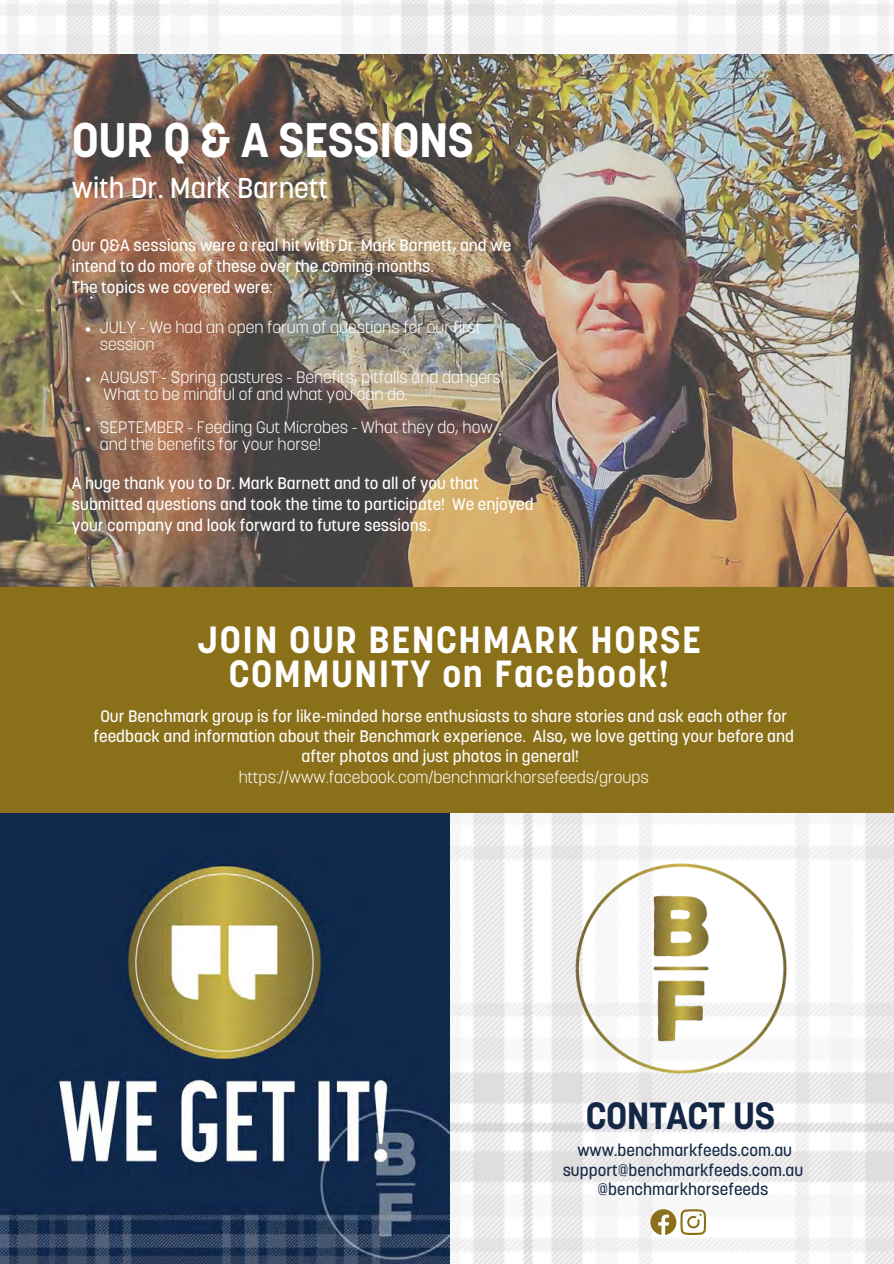
<style>
.page{position:relative;width:894px;height:1264px;background:#fff}
.page>*{position:absolute;margin:0;border:0;box-sizing:border-box;transform-origin:0 0}
.t1{font:700 48px "Korolev";letter-spacing:-.01em;color:#fff}
.t2{font:700 37.5px/33.8px "Korolev";letter-spacing:.04em;color:#fefefe;text-align:center}
.t3{font:700 37.5px "Korolev";letter-spacing:-.01em;color:#142846}
.t4{font:500 28.5px "Korolev";color:#fff}
.t5{font:500 16.5px/21px "Korolev";color:#fff}
.t6{font:300 16.5px/16.6px "Korolev";color:#fff}
.t7{font:500 16.5px/20.2px "Korolev";color:#fefefe;text-align:center}
.t8{font:500 16.5px "Korolev";color:#142846}
.t9{font:300 16.5px "Korolev";color:#fefefe}
</style>
<div class="page">
<img style="left:0;top:0;width:893px;height:1263px">
<img style="left:565px;top:853px;width:230px;height:229px">
<svg style="left:650px;top:1209px;width:56px;height:25px"></svg>
<div style="left:0;top:587px;width:893px;height:225px;background:#8b701a"></div>
<svg style="left:86px;top:327px;width:4px;height:4px"></svg>
<svg style="left:86px;top:377px;width:4px;height:4px"></svg>
<svg style="left:86px;top:427px;width:4px;height:4px"></svg>
<p class="t1" style="left:72px;top:109px;width:403px">OUR Q &amp; A SESSIONS</p>
<p class="t4" style="left:72px;top:170px;width:258px">with Dr. Mark Barnett</p>
<p class="t5" style="left:72px;top:235px;width:441px">Our Q&amp;A sessions were a real hit with Dr. Mark Barnett, and we intend to do more of these over the coming months.</p>
<p class="t5" style="left:72px;top:277px;width:202px">The topics we covered were:</p>
<p class="t6" style="left:100px;top:319px;width:383px">JULY - We had an open forum of questions for our first session</p>
<p class="t6" style="left:100px;top:369px;width:405px">AUGUST - Spring pastures - Benefits, pitfalls and dangers!<br>What to be mindful of and what you can do.</p>
<p class="t6" style="left:100px;top:419px;width:394px">SEPTEMBER - Feeding Gut Microbes - What they do, how and the benefits for your horse!</p>
<p class="t5" style="left:72px;top:473px;width:463px">A huge thank you to Dr. Mark Barnett and to all of you that submitted questions and took the time to participate! We enjoyed your company and look forward to future sessions.</p>
<p class="t2" style="left:197px;top:623px;width:505px">JOIN OUR BENCHMARK HORSE<br>COMMUNITY on Facebook!</p>
<p class="t7" style="left:94px;top:706px;width:701px">Our Benchmark group is for like-minded horse enthusiasts to share stories and ask each other for feedback and information about their Benchmark experience. Also, we love getting your before and after photos and just photos in general!</p>
<p class="t9" style="left:239px;top:766px;width:411px">https://www.facebook.com/benchmarkhorsefeeds/groups</p>
<p class="t3" style="left:585px;top:1092px;width:191px">CONTACT US</p>
<p class="t8" style="left:577px;top:1139px;width:216px">www.benchmarkfeeds.com.au</p>
<p class="t8" style="left:562px;top:1159px;width:242px">support@benchmarkfeeds.com.au</p>
<p class="t8" style="left:597px;top:1178px;width:172px">@benchmarkhorsefeeds</p>
</div>
